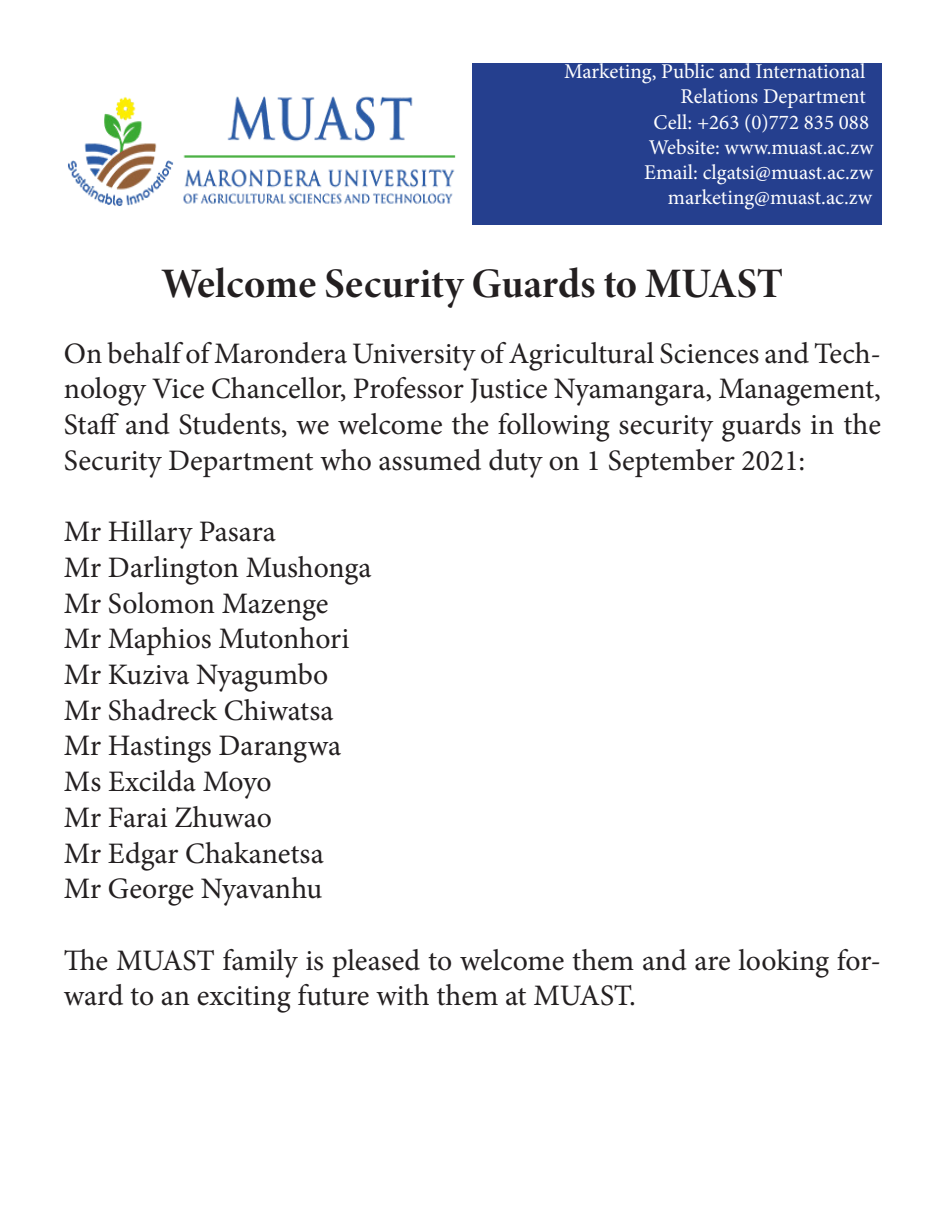
<style>
.page{position:relative;width:945px;height:1218px;background:#fff}
.page>*{position:absolute;margin:0;border:0;box-sizing:border-box;transform-origin:0 0}
.t1{font:42px "Minion Variable Concept";letter-spacing:.005em;color:#231f20}
.t2{font:29.75px/35.7px "Minion Pro";letter-spacing:-.005em;color:#231f20;text-align:justify}
.t3{font:21px/25.2px "Minion Pro";color:#fff;text-align:right}
</style>
<div class="page">
<img style="left:68px;top:96px;width:388px;height:110px">
<div style="left:472px;top:63px;width:410px;height:162px;background:#253f8e"></div>
<p class="t3" style="left:564px;top:59px;width:303px">Marketing, Public and International<br>Relations Department</p>
<p class="t3" style="left:654px;top:109px;width:217px">Cell: +263 (0)772 835 088</p>
<p class="t3" style="left:649px;top:135px;width:226px">Website: www.muast.ac.zw</p>
<p class="t3" style="left:644px;top:160px;width:231px">Email: clgatsi@muast.ac.zw</p>
<p class="t3" style="left:668px;top:185px;width:206px">marketing@muast.ac.zw</p>
<p class="t1" style="left:162px;top:254px;width:623px">Welcome Security Guards to MUAST</p>
<p class="t2" style="left:64px;top:335px;width:819px">On behalf of Marondera University of Agricultural Sciences and Tech&shy;nology Vice Chancellor, Professor Justice Nyamangara, Management, Staff and Students, we welcome the following security guards in the Security Department who assumed duty on 1 September 2021:</p>
<p class="t2" style="left:64px;top:514px;width:213px">Mr Hillary Pasara</p>
<p class="t2" style="left:64px;top:550px;width:309px">Mr Darlington Mushonga</p>
<p class="t2" style="left:64px;top:585px;width:266px">Mr Solomon Mazenge</p>
<p class="t2" style="left:64px;top:621px;width:287px">Mr Maphios Mutonhori</p>
<p class="t2" style="left:64px;top:657px;width:266px">Mr Kuziva Nyagumbo</p>
<p class="t2" style="left:64px;top:692px;width:271px">Mr Shadreck Chiwatsa</p>
<p class="t2" style="left:64px;top:728px;width:279px">Mr Hastings Darangwa</p>
<p class="t2" style="left:64px;top:764px;width:209px">Ms Excilda Moyo</p>
<p class="t2" style="left:64px;top:800px;width:210px">Mr Farai Zhuwao</p>
<p class="t2" style="left:64px;top:835px;width:261px">Mr Edgar Chakanetsa</p>
<p class="t2" style="left:64px;top:871px;width:260px">Mr George Nyavanhu</p>
<p class="t2" style="left:64px;top:942px;width:819px">The MUAST family is pleased to welcome them and are looking for&shy;ward to an exciting future with them at MUAST.</p>
</div>
